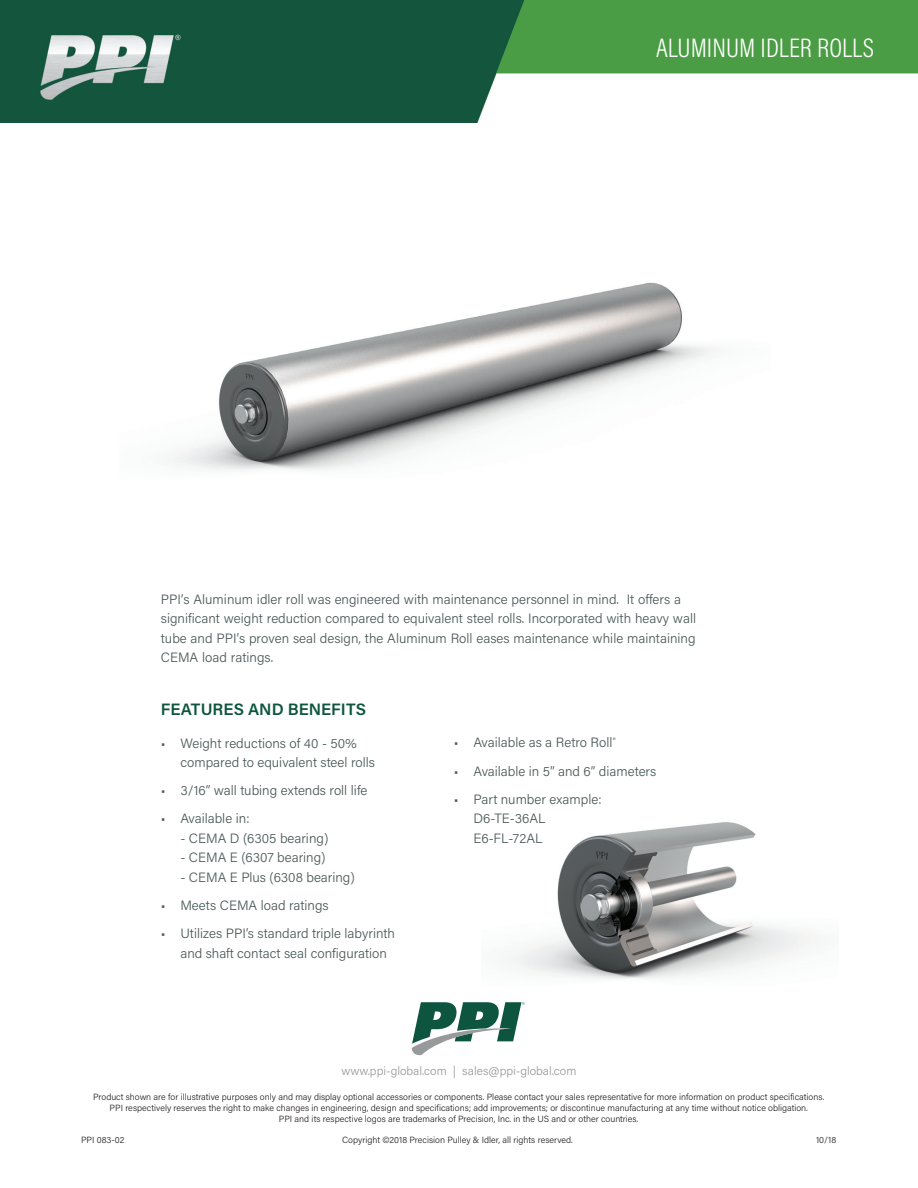
<style>
.page{position:relative;width:918px;height:1188px;background:#fff}
.page>*{position:absolute;margin:0;border:0;box-sizing:border-box;transform-origin:0 0}
.t1{font:300 27px "Acumin Pro Cond";color:#fff}
.t2{font:600 16.5px "Acumin Pro";letter-spacing:.005em;color:#0e553e}
.t3{font:300 13.5px/19.5px "Acumin Pro";color:#4c5858}
.t4{font:300 12px "Acumin Pro";color:#98999a}
.t5{font:300 9px/10.8px "Acumin Pro";color:#231f20;text-align:center}
</style>
<div class="page">
<img style="left:0;top:0;width:918px;height:123px">
<img style="left:510px;top:822px;width:301px;height:157px">
<img style="left:173px;top:282px;width:540px;height:189px">
<svg style="left:412px;top:1002px;width:113px;height:53px"></svg>
<h1 class="t1" style="left:656px;top:30px;width:220px">ALUMINUM IDLER ROLLS</h1>
<p class="t3" style="left:161px;top:589px;width:537px">PPI’s Aluminum idler roll was engineered with maintenance personnel in mind. It offers a significant weight reduction compared to equivalent steel rolls. Incorporated with heavy wall tube and PPI’s proven seal design, the Aluminum Roll eases maintenance while maintaining CEMA load ratings.</p>
<p class="t2" style="left:161px;top:698px;width:207px">FEATURES AND BENEFITS</p>
<p class="t3" style="left:180px;top:733px;width:196px;text-indent:-19px">• Weight reductions of 40 - 50% compared to equivalent steel rolls</p>
<p class="t3" style="left:161px;top:780px;width:208px">• 3/16” wall tubing extends roll life</p>
<p class="t3" style="left:161px;top:808px;width:90px">• Available in:</p>
<p class="t3" style="left:180px;top:828px;width:150px">- CEMA D (6305 bearing)</p>
<p class="t3" style="left:180px;top:847px;width:147px">- CEMA E (6307 bearing)</p>
<p class="t3" style="left:180px;top:867px;width:176px">- CEMA E Plus (6308 bearing)</p>
<p class="t3" style="left:161px;top:895px;width:169px">• Meets CEMA load ratings</p>
<p class="t3" style="left:180px;top:923px;width:216px;text-indent:-19px">• Utilizes PPI’s standard triple labyrinth and shaft contact seal configuration</p>
<p class="t3" style="left:454px;top:732px;width:163px">• Available as a Retro Roll<sup>®</sup></p>
<p class="t3" style="left:454px;top:761px;width:204px">• Available in 5” and 6” diameters</p>
<p class="t3" style="left:473px;top:789px;width:130px;text-indent:-19px">• Part number example:<br>D6-TE-36AL<br>E6-FL-72AL</p>
<p class="t4" style="left:342px;top:1063px;width:236px">www.ppi-global.com | sales@ppi-global.com</p>
<p class="t5" style="left:93px;top:1091px;width:733px">Product shown are for illustrative purposes only and may display optional accessories or components. Please contact your sales representative for more information on product specifications.<br>PPI respectively reserves the right to make changes in engineering, design and specifications; add improvements; or discontinue manufacturing at any time without notice obligation.<br>PPI and its respective logos are trademarks of Precision, Inc. in the US and or other countries.</p>
<p class="t5" style="left:81px;top:1134px;width:45px">PPI 083-02</p>
<p class="t5" style="left:342px;top:1134px;width:232px">Copyright ©2018 Precision Pulley &amp; Idler, all rights reserved.</p>
<p class="t5" style="left:816px;top:1134px;width:22px">10/18</p>
</div>
